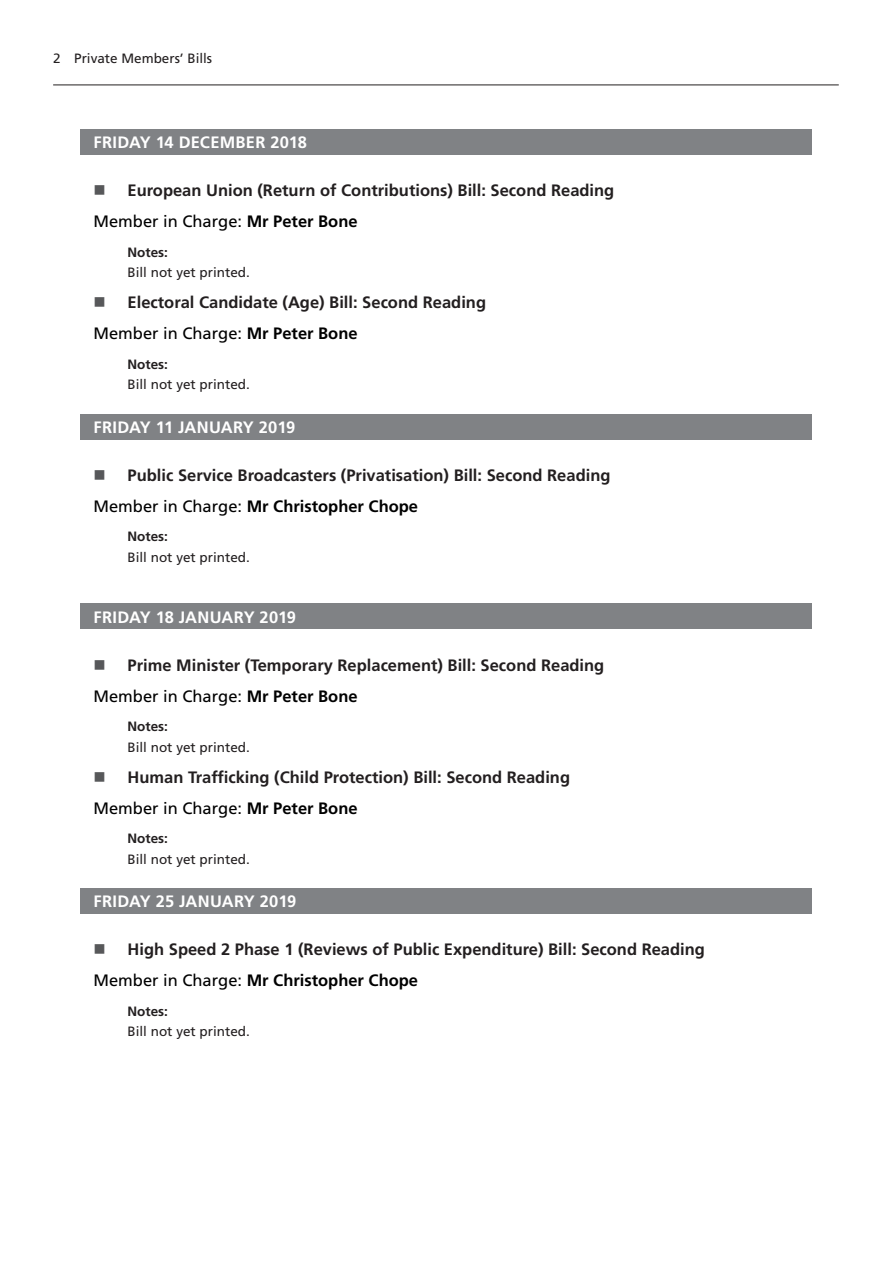
<style>
.page{position:relative;width:893px;height:1263px;background:#fff}
.page>*{position:absolute;margin:0;border:0;box-sizing:border-box;transform-origin:0 0}
.t1{font:700 16.5px "Frutiger LT Std";color:#231f20}
.MemberInCharge{font:16.5px "Frutiger LT Std";color:#000}
.Heading2Grey{font:700 16.5px "Frutiger LT Std";letter-spacing:.01em;color:#fff}
.MemberInCharge-2{font:700 16.5px "Frutiger LT Std";color:#000}
.NotesText{font:13.5px "Frutiger LT Std";color:#231f20}
.NotesTag{font:700 13.5px "Frutiger LT Std";color:#231f20}
.s1{font-weight:700}
.s2{font-weight:400}
</style>
<div class="page">
<hr style="left:53px;top:85px;width:786px;height:1px;background:#231f20">
<div style="left:81px;top:130px;width:731px;height:25px;background:#808285"></div>
<div style="left:81px;top:414px;width:731px;height:25px;background:#808285"></div>
<div style="left:81px;top:604px;width:731px;height:25px;background:#808285"></div>
<div style="left:81px;top:888px;width:731px;height:25px;background:#808285"></div>
<p class="NotesText" style="left:53px;top:51px;width:161px">2 Private Members’ Bills</p>
<p class="Heading2Grey" style="left:94px;top:133px;width:215px">FRIDAY 14 DECEMBER 2018</p>
<p class="t1" style="left:128px;top:181px;width:488px">European Union (Return of Contributions) Bill: Second Reading</p>
<p class="MemberInCharge" style="left:94px;top:212px;width:266px">Member in Charge: <span class="s1">Mr Peter Bone</span></p>
<p class="NotesTag" style="left:128px;top:244px;width:42px">Notes:</p>
<p class="NotesText" style="left:128px;top:265px;width:124px">Bill not yet printed.</p>
<p class="t1" style="left:128px;top:293px;width:360px">Electoral Candidate (Age) Bill: Second Reading</p>
<p class="MemberInCharge" style="left:94px;top:324px;width:266px">Member in Charge: <span class="s1">Mr Peter Bone</span></p>
<p class="NotesTag" style="left:128px;top:356px;width:42px">Notes:</p>
<p class="NotesText" style="left:128px;top:377px;width:124px">Bill not yet printed.</p>
<p class="Heading2Grey" style="left:94px;top:418px;width:203px">FRIDAY 11 JANUARY 2019</p>
<p class="t1" style="left:128px;top:466px;width:484px">Public Service Broadcasters (Privatisation) Bill: Second Reading</p>
<p class="MemberInCharge-2" style="left:94px;top:497px;width:326px"><span class="s2">Member in Charge:</span> Mr Christopher Chope</p>
<p class="NotesTag" style="left:128px;top:529px;width:42px">Notes:</p>
<p class="NotesText" style="left:128px;top:550px;width:124px">Bill not yet printed.</p>
<p class="Heading2Grey" style="left:94px;top:607px;width:204px">FRIDAY 18 JANUARY 2019</p>
<p class="t1" style="left:128px;top:655px;width:478px">Prime Minister (Temporary Replacement) Bill: Second Reading</p>
<p class="MemberInCharge" style="left:94px;top:686px;width:266px">Member in Charge: <span class="s1">Mr Peter Bone</span></p>
<p class="NotesTag" style="left:128px;top:718px;width:42px">Notes:</p>
<p class="NotesText" style="left:128px;top:739px;width:124px">Bill not yet printed.</p>
<p class="t1" style="left:128px;top:767px;width:444px">Human Trafficking (Child Protection) Bill: Second Reading</p>
<p class="MemberInCharge" style="left:94px;top:798px;width:266px">Member in Charge: <span class="s1">Mr Peter Bone</span></p>
<p class="NotesTag" style="left:128px;top:830px;width:42px">Notes:</p>
<p class="NotesText" style="left:128px;top:851px;width:124px">Bill not yet printed.</p>
<p class="Heading2Grey" style="left:94px;top:892px;width:204px">FRIDAY 25 JANUARY 2019</p>
<p class="t1" style="left:128px;top:940px;width:579px">High Speed 2 Phase 1 (Reviews of Public Expenditure) Bill: Second Reading</p>
<p class="MemberInCharge-2" style="left:94px;top:971px;width:326px"><span class="s2">Member in Charge:</span> Mr Christopher Chope</p>
<p class="NotesTag" style="left:128px;top:1003px;width:42px">Notes:</p>
<p class="NotesText" style="left:128px;top:1024px;width:124px">Bill not yet printed.</p>
</div>
